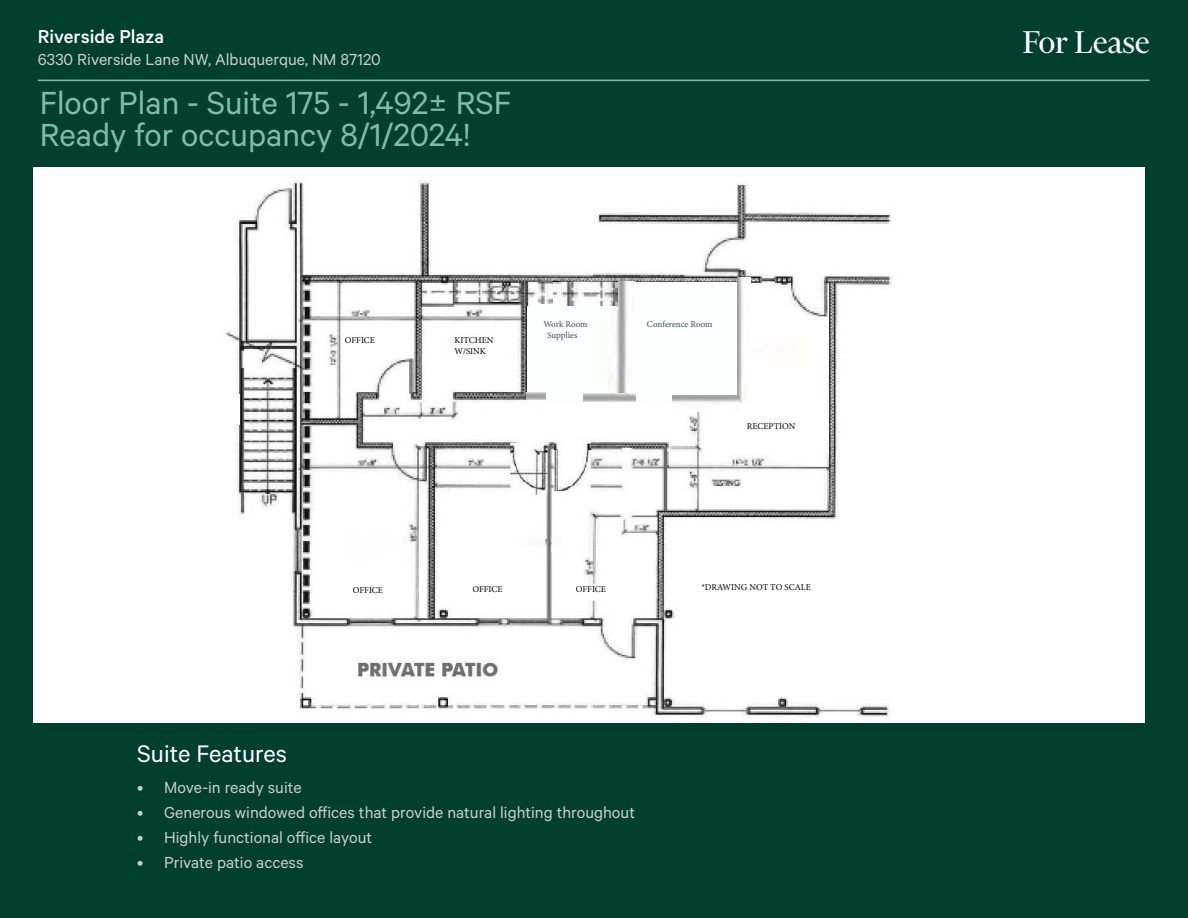
<style>
.page{position:relative;width:1188px;height:918px;background:#003f2d}
.page>*{position:absolute;margin:0;border:0;box-sizing:border-box;transform-origin:0 0}
.t1{font:36px/32.2px "Calibre";color:#80bcad}
.t2{font:36px "Financier Display";color:#fff}
.t3{font:27px "Calibre";color:#fff}
.t4{font:500 21px "Calibre";color:#fff}
.t5{font:18px "Calibre";color:#cbcdca}
.t6{font:9px/10.8px "Minion Pro";color:#000}
.t7{font:9px "Minion Pro";letter-spacing:-.005em;color:#354f59}
</style>
<div class="page">
<div style="left:33px;top:167px;width:1112px;height:556px;background:#fff"></div>
<img style="left:225px;top:180px;width:667px;height:538px">
<hr style="left:38px;top:80px;width:1112px;height:1px;background:#80bcad">
<div style="left:866px;top:591px;width:92px;height:58px;background:#fff"></div>
<div style="left:197px;top:394px;width:43px;height:30px;background:#fff"></div>
<div style="left:527px;top:282px;width:224px;height:124px;background:#fcfffd"></div>
<div style="left:767px;top:336px;width:41px;height:32px;background:#fffefb"></div>
<hr style="left:598px;top:280px;width:1px;height:119px;background:#fff">
<img style="left:737px;top:278px;width:14px;height:125px">
<img style="left:616px;top:282px;width:16px;height:112px">
<img style="left:673px;top:395px;width:67px;height:16px">
<img style="left:602px;top:394px;width:33px;height:8px">
<img style="left:583px;top:393px;width:45px;height:8px">
<div style="left:352px;top:586px;width:37px;height:16px;background:#fff"></div>
<div style="left:524px;top:537px;width:21px;height:14px;background:#fff"></div>
<div style="left:551px;top:538px;width:22px;height:14px;background:#fff"></div>
<div style="left:472px;top:584px;width:37px;height:16px;background:#fff"></div>
<div style="left:575px;top:584px;width:37px;height:16px;background:#fff"></div>
<div style="left:344px;top:335px;width:37px;height:16px;background:#fff"></div>
<img style="left:527px;top:282px;width:91px;height:24px">
<img style="left:539px;top:282px;width:13px;height:21px">
<div style="left:454px;top:336px;width:47px;height:24px;background:#fff"></div>
<div style="left:746px;top:422px;width:57px;height:16px;background:#fff"></div>
<div style="left:746px;top:342px;width:30px;height:15px;background:#fff"></div>
<div style="left:338px;top:536px;width:64px;height:25px;background:#fff"></div>
<hr style="left:528px;top:308px;width:91px;height:1px;background:#fff">
<div style="left:701px;top:583px;width:155px;height:29px;background:#fff"></div>
<p class="t4" style="left:38px;top:24px;width:128px">Riverside Plaza</p>
<p class="t5" style="left:38px;top:49px;width:345px">6330 Riverside Lane NW, Albuquerque, NM 87120</p>
<h1 class="t1" style="left:40px;top:85px;width:473px">Floor Plan - Suite 175 - 1,492± RSF<br>Ready for occupancy 8/1/2024!</h1>
<p class="t6" style="left:345px;top:334px;width:32px">OFFICE</p>
<p class="t6" style="left:454px;top:335px;width:41px">KITCHEN<br>W/SINK</p>
<p class="t7" style="left:543px;top:318px;width:46px">Work Room</p>
<p class="t7" style="left:647px;top:318px;width:67px">Conference Room</p>
<p class="t7" style="left:547px;top:329px;width:31px">Supplies</p>
<p class="t6" style="left:747px;top:421px;width:50px">RECEPTION</p>
<p class="t6" style="left:353px;top:585px;width:32px">OFFICE</p>
<p class="t6" style="left:472px;top:583px;width:32px">OFFICE</p>
<p class="t6" style="left:576px;top:583px;width:32px">OFFICE</p>
<h2 class="t3" style="left:137px;top:738px;width:151px">Suite Features</h2>
<p class="t5" style="left:137px;top:777px;width:166px">• Move-in ready suite</p>
<p class="t5" style="left:137px;top:802px;width:499px">• Generous windowed offices that provide natural lighting throughout</p>
<p class="t5" style="left:137px;top:827px;width:237px">• Highly functional office layout</p>
<p class="t5" style="left:137px;top:852px;width:168px">• Private patio access</p>
<p class="t6" style="left:701px;top:582px;width:111px">*DRAWING NOT TO SCALE</p>
<h1 class="t2" style="left:1023px;top:23px;width:129px">For Lease</h1>
</div>
